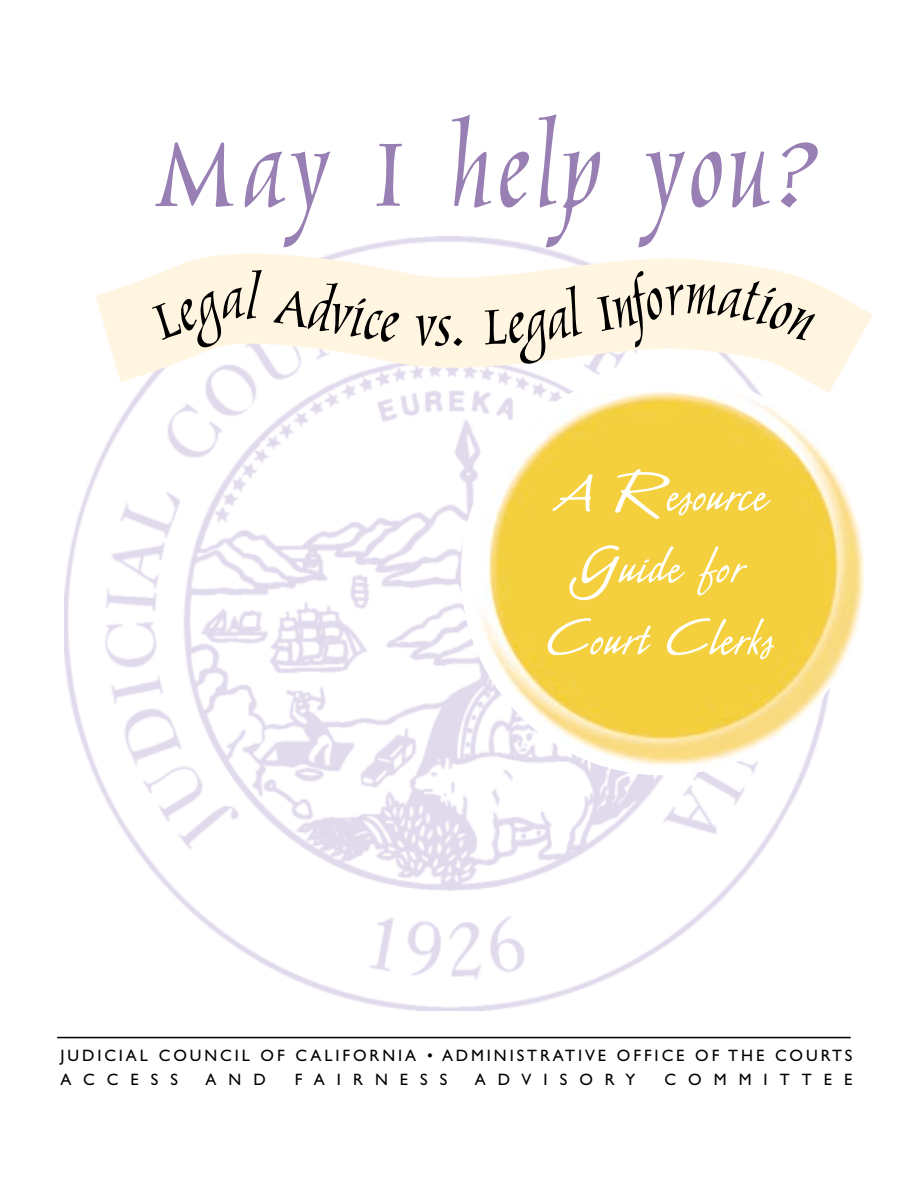
<style>
.page{position:relative;width:918px;height:1188px;background:#fff}
.page>*{position:absolute;margin:0;border:0;box-sizing:border-box;transform-origin:0 0}
.t1{font:138px "Marigold";letter-spacing:.035em;color:#9980b4}
.t2{font:75px "Marigold";color:#000}
.t3{font:57px/72px "CAC Leslie";color:#fff;text-align:center}
.t4{font:16.5px/24px "Gill Sans";letter-spacing:.175em;color:#000}
.t5{font:16.5px "Gill Sans";letter-spacing:.73em;color:#000}
</style>
<div class="page">
<img style="left:64px;top:476px;width:766px;height:534px">
<hr style="left:57px;top:1037px;width:794px;height:1px;background:#000">
<svg style="left:92px;top:236px;width:781px;height:240px"></svg>
<img style="left:461px;top:371px;width:405px;height:405px;border-radius:50%">
<div style="left:150px;top:269px;width:112px;height:80px;background:#fff5e1"></div>
<svg style="left:363px;top:309px;width:37px;height:34px"></svg>
<svg style="left:415px;top:315px;width:22px;height:31px"></svg>
<svg style="left:453px;top:338px;width:9px;height:8px"></svg>
<div style="left:483px;top:285px;width:99px;height:79px;background:#fff5e1"></div>
<div style="left:595px;top:271px;width:222px;height:76px;background:#fff5e1"></div>
<h1 class="t1" style="left:153px;top:115px;width:667px">May I help you?</h1>
<h2 class="t2" style="left:282px;top:273px;width:92px;rotate:10deg">Advi</h2>
<h2 class="t2" style="left:435px;top:296px;width:17px">s</h2>
<h3 class="t3" style="left:546px;top:463px;width:229px">A Resource<br>Guide for<br>Court Clerks</h3>
<p class="t4" style="left:61px;top:1045px;width:793px">JUDICIAL COUNCIL OF CALIFORNIA • ADMINISTRATIVE OFFICE OF THE COURTS<br>ACCESS</p>
<p class="t4" style="left:205px;top:1069px;width:62px">AND</p>
<p class="t5" style="left:295px;top:1073px;width:154px">FAIRNESS</p>
<p class="t5" style="left:475px;top:1073px;width:162px">ADVISORY</p>
<p class="t5" style="left:664px;top:1073px;width:189px">COMMITTEE</p>
</div>
